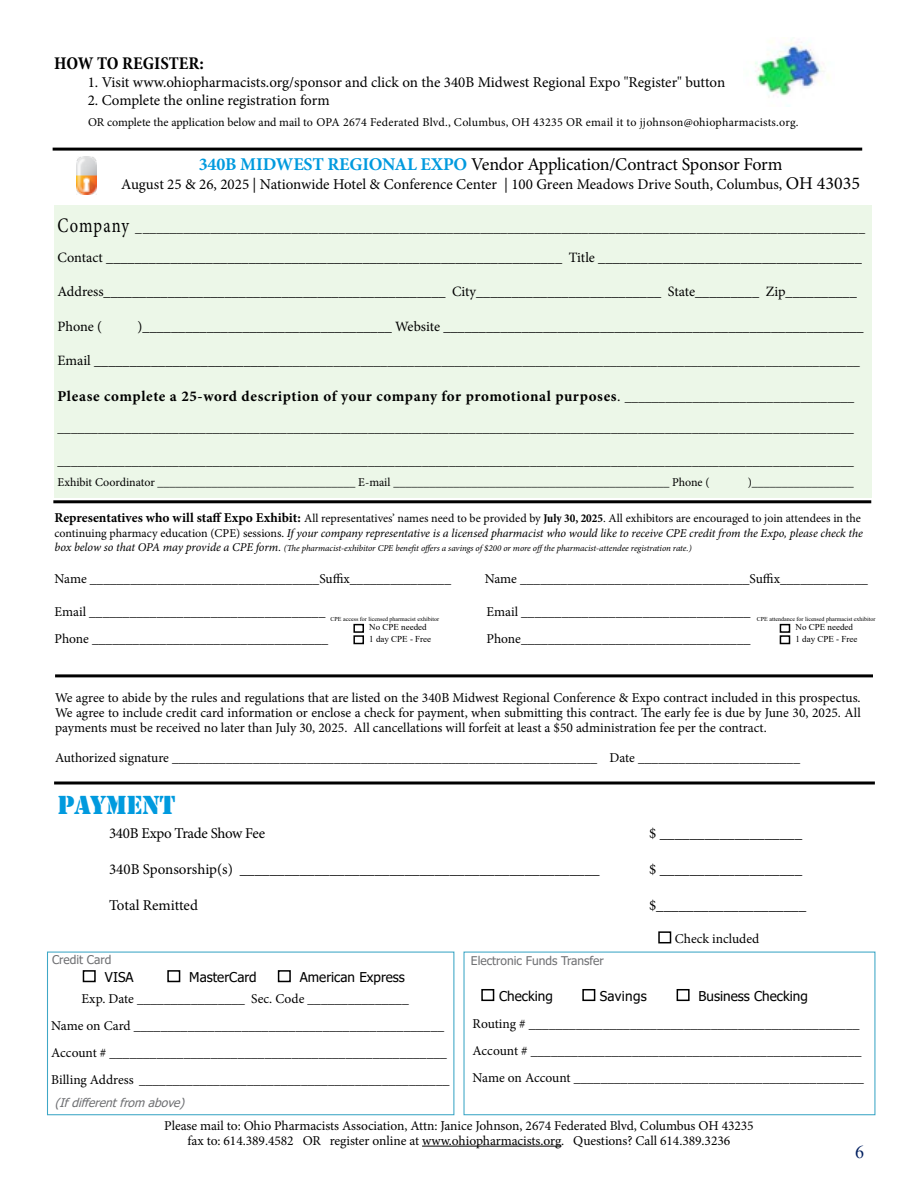
<style>
.page{position:relative;width:918px;height:1188px;background:#fff}
.page>*{position:absolute;margin:0;border:0;box-sizing:border-box;transform-origin:0 0}
.t1{font:27px "Stencil";color:#009ade}
.t2{font:18px "Minion Pro";letter-spacing:-.015em;color:#000}
.t3{font:700 condensed 18px "Minion Pro";color:#000}
.t4{font:18px "Times New Roman";color:#001f60}
.t5{font:15px "Minion Pro";letter-spacing:-.005em;color:#000}
.t6{font:700 15px "Minion Pro";letter-spacing:.035em;color:#000}
.t7{font:14.25px "Minion Pro";letter-spacing:-.005em;color:#000}
.t8{font:13.5px/27px "Minion Pro";letter-spacing:-.005em;color:#000}
.t9{font:13.5px "Tahoma";color:#000}
.t10{font:13.5px "Tahoma";letter-spacing:.02em;color:#000}
.t11{font:12px/14.4px "Minion Pro";color:#000}
.t12{font:12px "Tahoma";color:#6f7073}
.t13{font:italic 12px "Tahoma";color:#6f7073}
.t14{font:italic 9px "Minion Pro";letter-spacing:-.01em;color:#000}
.t15{font:9px/12px "Times New Roman";color:#000}
.t16{font:6px "Times New Roman";color:#000}
.s1{font-weight:700;color:#009ade}
.s2{font-size:18px}
.s3{font-size:20.7px}
.s4{font-size:14.25px}
.s5{font-weight:400}
.s6{font-weight:400;font-size:13.5px}
.s7{font-weight:700;font-size:13.5px}
.s8{font-weight:700;font-stretch:condensed}
.s9{font-style:italic}
.s10{font-size:12px}
</style>
<div class="page">
<img style="left:755px;top:38px;width:75px;height:69px">
<div style="left:353px;top:624px;width:11px;height:9px;border:2px solid #000"></div>
<div style="left:353px;top:635px;width:11px;height:9px;border:2px solid #000"></div>
<div style="left:780px;top:624px;width:10px;height:9px;border:2px solid #000"></div>
<div style="left:780px;top:635px;width:10px;height:9px;border:2px solid #000"></div>
<div style="left:54px;top:205px;width:817px;height:292px;background:#ecf7e8"></div>
<hr style="left:53px;top:148px;width:809px;height:3px;background:#000">
<hr style="left:55px;top:674px;width:818px;height:3px;background:#000">
<hr style="left:54px;top:782px;width:821px;height:2px;background:#000">
<hr style="left:53px;top:500px;width:818px;height:3px;background:#000">
<div style="left:463px;top:952px;width:412px;height:163px;border:1px solid #3ea7c6"></div>
<div style="left:481px;top:989px;width:13px;height:12px;border:2px solid #000"></div>
<div style="left:582px;top:989px;width:13px;height:12px;border:2px solid #000"></div>
<div style="left:677px;top:989px;width:13px;height:12px;border:2px solid #000"></div>
<div style="left:47px;top:952px;width:407px;height:163px;border:1px solid #3ea7c6"></div>
<div style="left:83px;top:970px;width:13px;height:12px;border:2px solid #000"></div>
<div style="left:167px;top:970px;width:13px;height:12px;border:2px solid #000"></div>
<div style="left:278px;top:970px;width:13px;height:12px;border:2px solid #000"></div>
<div style="left:658px;top:931px;width:13px;height:12px;border:2px solid #000"></div>
<hr style="left:422px;top:1146px;width:139px;height:1px;background:#000">
<img style="left:77px;top:157px;width:20px;height:38px">
<h2 class="t3" style="left:54px;top:50px;width:151px">HOW TO REGISTER:</h2>
<p class="t5" style="left:88px;top:72px;width:639px">1. Visit www.ohiopharmacists.org/sponsor and click on the 340B Midwest Regional Expo "Register" button</p>
<p class="t5" style="left:88px;top:90px;width:243px">2. Complete the online registration form</p>
<p class="t11" style="left:88px;top:115px;width:712px">OR complete the application below and mail to OPA 2674 Federated Blvd., Columbus, OH 43235 OR email it to jjohnson@ohiopharmacists.org.</p>
<h2 class="t2" style="left:199px;top:152px;width:585px"><span class="s1">340B MIDWEST REGIONAL EXPO</span> Vendor Application/Contract Sponsor Form</h2>
<p class="t5" style="left:121px;top:175px;width:740px">August 25 &amp; 26, 2025 | Nationwide Hotel &amp; Conference Center | 100 Green Meadows Drive South, Columbus, <span class="s2">OH 43035</span></p>
<p class="t8" style="left:58px;top:214px;width:809px"><span class="s3">Company</span> ____________________________________________________________________________________________________________</p>
<p class="t7" style="left:58px;top:248px;width:806px">Contact ________________________________________________________________ Title _____________________________________</p>
<p class="t7" style="left:58px;top:282px;width:801px">Address________________________________________________ City__________________________ State_________ Zip__________</p>
<p class="t7" style="left:58px;top:317px;width:46px">Phone (</p>
<p class="t7" style="left:138px;top:317px;width:728px">)___________________________________ Website ___________________________________________________________</p>
<p class="t8" style="left:58px;top:347px;width:804px"><span class="s4">Email __________________________</span>______________________________________________________________________________________</p>
<p class="t6" style="left:58px;top:385px;width:798px">Please complete a 25-word description of your company for promotional purposes<span class="s5">.</span> <span class="s6">__________________________________</span></p>
<p class="t8" style="left:58px;top:414px;width:798px">______________________________________________________________________________________________________________________</p>
<p class="t8" style="left:58px;top:448px;width:798px">______________________________________________________________________________________________________________________</p>
<p class="t11" style="left:58px;top:475px;width:654px">Exhibit Coordinator _________________________________ E-mail ______________________________________________ Phone (</p>
<p class="t11" style="left:748px;top:475px;width:108px">)_________________</p>
<p class="t11" style="left:55px;top:511px;width:810px"><span class="s7">Representatives who will staff Expo Exhibit:</span> All representatives’ names need to be provided by <span class="s8">July 30, 2025</span>. All exhibitors are encouraged to join attendees in the continuing pharmacy education (CPE) sessions. <span class="s9">If your company representative is a licensed pharmacist who would like to receive CPE credit from the Expo, please check the</span></p>
<p class="t14" style="left:55px;top:542px;width:639px"><span class="s10">box below so that OPA may provide a CPE form.</span> (The pharmacist-exhibitor CPE benefit offers a savings of $200 or more offthe pharmacist-attendee registration rate.)</p>
<p class="t8" style="left:55px;top:566px;width:398px">Name __________________________________Suffix_______________</p>
<p class="t8" style="left:485px;top:566px;width:385px">Name __________________________________Suffix_____________</p>
<p class="t8" style="left:55px;top:598px;width:272px">Email ___________________________________</p>
<p class="t8" style="left:487px;top:598px;width:266px">Email __________________________________</p>
<p class="t8" style="left:55px;top:625px;width:275px">Phone ___________________________________</p>
<p class="t8" style="left:487px;top:625px;width:265px">Phone__________________________________</p>
<p class="t16" style="left:331px;top:615px;width:110px">CPE access for licensed pharmacist exhibitor</p>
<p class="t16" style="left:757px;top:615px;width:120px">CPE attendance for licensed pharmacist exhibitor</p>
<p class="t15" style="left:369px;top:621px;width:63px">No CPE needed<br>1 day CPE - Free</p>
<p class="t15" style="left:796px;top:621px;width:63px">No CPE needed<br>1 day CPE - Free</p>
<p class="t8" style="left:55px;top:690px;width:807px;line-height:15px;text-align:justify">We agree to abide by the rules and regulations that are listed on the 340B Midwest Regional Conference &amp; Expo contract included in this prospectus.<br>We agree to include credit card information or enclose a check for payment, when submitting this contract. The early fee is due by June 30, 2025. All payments must be received no later than July 30, 2025. All cancellations will forfeit at least a $50 administration fee per the contract.</p>
<p class="t8" style="left:55px;top:744px;width:747px">Authorized signature _______________________________________________________________ Date ________________________</p>
<h1 class="t1" style="left:58px;top:789px;width:67px">PAYMENT</h1>
<p class="t5" style="left:109px;top:824px;width:158px">340B Expo Trade Show Fee</p>
<p class="t5" style="left:649px;top:824px;width:155px">$ ___________________</p>
<p class="t5" style="left:109px;top:860px;width:492px">340B Sponsorship(s) ________________________________________________</p>
<p class="t5" style="left:649px;top:860px;width:155px">$ ___________________</p>
<p class="t5" style="left:109px;top:896px;width:90px">Total Remitted</p>
<p class="t5" style="left:649px;top:896px;width:159px">$____________________</p>
<p class="t12" style="left:52px;top:952px;width:61px">Credit Card</p>
<p class="t9" style="left:105px;top:968px;width:30px">VISA</p>
<p class="t9" style="left:189px;top:968px;width:69px">MasterCard</p>
<p class="t9" style="left:300px;top:968px;width:107px">American Express</p>
<p class="t8" style="left:51px;top:985px;width:400px;text-indent:30px">Exp. Date ________________ Sec. Code _______________<br>Name on Card ______________________________________________ Account # __________________________________________________ Billing Address ______________________________________________</p>
<p class="t13" style="left:55px;top:1094px;width:135px">(Ifdifferentfrom above)</p>
<p class="t12" style="left:471px;top:953px;width:134px">Electronic Funds Transfer</p>
<p class="t8" style="left:675px;top:926px;width:86px">Check included</p>
<p class="t9" style="left:499px;top:987px;width:55px">Checking</p>
<p class="t10" style="left:600px;top:987px;width:48px">Savings</p>
<p class="t9" style="left:699px;top:987px;width:111px">Business Checking</p>
<p class="t8" style="left:473px;top:1010px;width:393px">Routing # _________________________________________________<br>Account # _________________________________________________<br>Name on Account ___________________________________________</p>
<p class="t8" style="left:164px;top:1118px;width:591px;line-height:15px;text-align:center">Please mail to: Ohio Pharmacists Association, Attn: Janice Johnson, 2674 Federated Blvd, Columbus OH 43235 fax to: 614.389.4582 OR register online at www.ohiopharmacists.org. Questions? Call 614.389.3236</p>
<h2 class="t4" style="left:855px;top:1140px;width:10px">6</h2>
</div>
